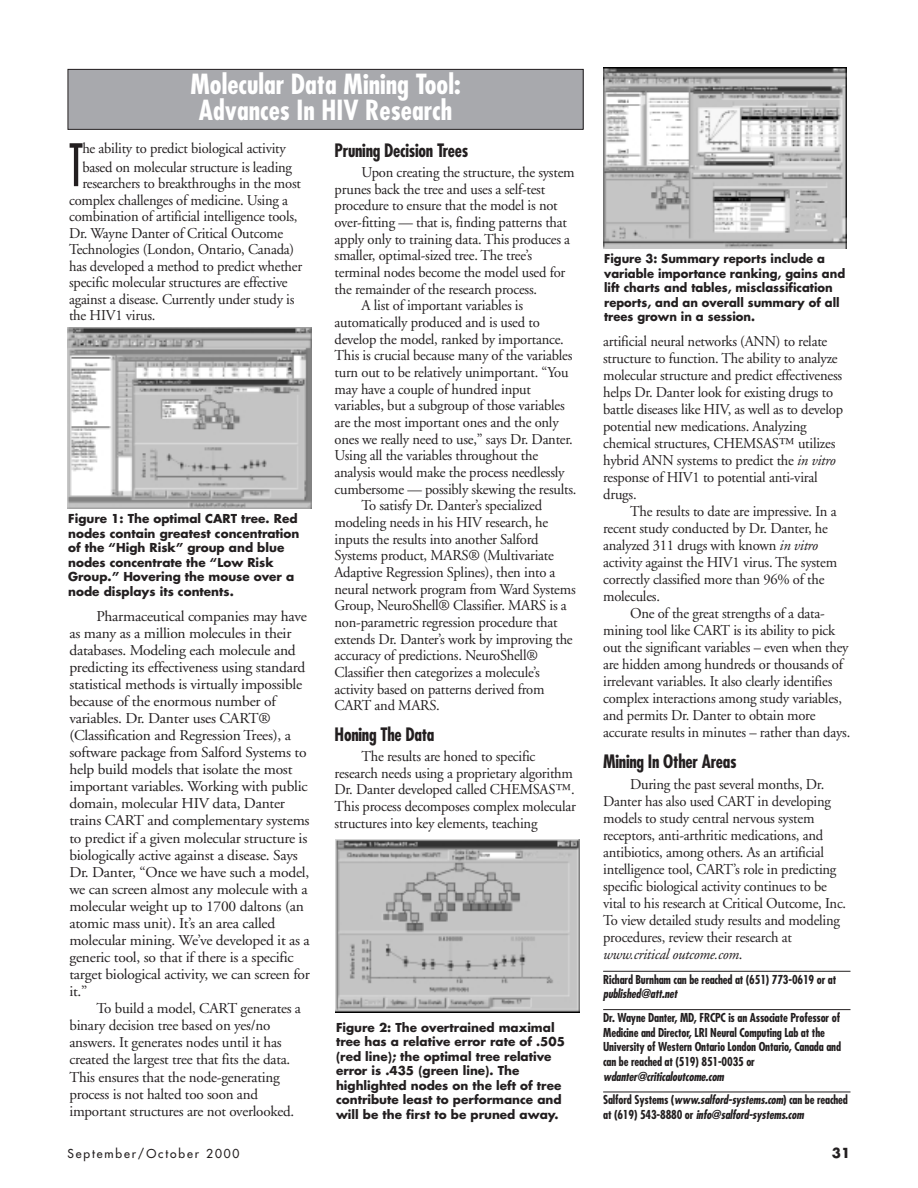
<style>
.page{position:relative;width:918px;height:1188px;background:#fff}
.page>*{position:absolute;margin:0;border:0;box-sizing:border-box;transform-origin:0 0}
.t1{font:60.15px "Industria Solid";color:#231f20}
.t2{font:700 condensed 27px/25.5px "Futura";color:#fff;text-align:center}
.t3{font:700 condensed 18px "Futura";letter-spacing:-.015em;color:#231f20}
.t4{font:15px/17px "Adobe Garamond";letter-spacing:-.015em;color:#231f20}
.t5{font:700 13.5px "Futura";color:#231f20}
.t6{font:700 12px/14.5px "Futura";color:#231f20}
.t7{font:700 condensed 12px/14.7px "Futura";letter-spacing:-.015em;color:#231f20}
.t8{font:700 12px/14.5px "Futura";color:#231f20;scale:.96 1}
.t9{font:italic 700 condensed 12px/23.7px "Futura";letter-spacing:-.015em;color:#231f20}
.t10{font:12px "Futura";letter-spacing:.155em;color:#231f20}
.s1{font-style:italic}
.s2{font-style:normal}
</style>
<div class="page">
<hr style="left:603px;top:971px;width:247px;height:1px;background:#231f20">
<hr style="left:603px;top:1009px;width:247px;height:1px;background:#231f20">
<hr style="left:603px;top:1092px;width:247px;height:1px;background:#231f20">
<div style="left:335px;top:836px;width:243px;height:181px;background:linear-gradient(to right,#fff,#fff)"></div>
<img style="left:335px;top:840px;width:245px;height:173px">
<img style="left:68px;top:327px;width:243px;height:182px">
<div style="left:68px;top:69px;width:515px;height:60px;background:#a8a9ad"></div>
<div style="left:68px;top:69px;width:516px;height:61px;border:1px solid #231f20"></div>
<img style="left:604px;top:67px;width:242px;height:181px">
<h2 class="t2" style="left:190px;top:74px;width:272px">Molecular Data Mining Tool:<br>Advances In HIV Research</h2>
<p class="t3" style="left:335px;top:142px;width:135px">Pruning Decision Trees</p>
<p class="t4" style="left:362px;top:165px;width:215px">Upon creating the structure, the system</p>
<p class="t4" style="left:335px;top:182px;width:212px">prunes back the tree and uses a self-test</p>
<p class="t4" style="left:335px;top:198px;width:225px">procedure to ensure that the model is not</p>
<p class="t4" style="left:335px;top:215px;width:234px">over-fitting — that is, finding patterns that</p>
<p class="t4" style="left:335px;top:232px;width:237px">apply only to training data. This produces a</p>
<p class="t4" style="left:335px;top:248px;width:199px">smaller, optimal-sized tree. The tree’s</p>
<p class="t4" style="left:335px;top:265px;width:232px">terminal nodes become the model used for</p>
<p class="t4" style="left:335px;top:282px;width:204px">the remainder of the research process.</p>
<p class="t4" style="left:362px;top:298px;width:163px">A list of important variables is</p>
<p class="t4" style="left:335px;top:315px;width:207px">automatically produced and is used to</p>
<p class="t4" style="left:335px;top:332px;width:231px">develop the model, ranked by importance.</p>
<p class="t4" style="left:335px;top:348px;width:239px">This is crucial because many of the variables</p>
<p class="t4" style="left:335px;top:365px;width:235px">turn out to be relatively unimportant. “You</p>
<p class="t4" style="left:335px;top:382px;width:198px">may have a couple of hundred input</p>
<p class="t4" style="left:335px;top:398px;width:232px">variables, but a subgroup of those variables</p>
<p class="t4" style="left:335px;top:415px;width:226px">are the most important ones and the only</p>
<p class="t4" style="left:335px;top:432px;width:240px">ones we really need to use,” says Dr. Danter.</p>
<p class="t4" style="left:335px;top:448px;width:205px">Using all the variables throughout the</p>
<p class="t4" style="left:335px;top:465px;width:232px">analysis would make the process needlessly</p>
<p class="t4" style="left:335px;top:482px;width:243px">cumbersome — possibly skewing the results.</p>
<p class="t4" style="left:362px;top:498px;width:182px">To satisfy Dr. Danter’s specialized</p>
<p class="t4" style="left:335px;top:515px;width:215px">modeling needs in his HIV research, he</p>
<p class="t4" style="left:335px;top:532px;width:206px">inputs the results into another Salford</p>
<p class="t4" style="left:335px;top:548px;width:221px">Systems product, MARS® (Multivariate</p>
<p class="t4" style="left:335px;top:565px;width:222px">Adaptive Regression Splines), then into a</p>
<p class="t4" style="left:335px;top:582px;width:243px">neural network program from Ward Systems</p>
<p class="t4" style="left:335px;top:598px;width:234px">Group, NeuroShell® Classifier. MARS is a</p>
<p class="t4" style="left:335px;top:615px;width:225px">non-parametric regression procedure that</p>
<p class="t4" style="left:335px;top:632px;width:240px">extends Dr. Danter’s work by improving the</p>
<p class="t4" style="left:335px;top:648px;width:205px">accuracy of predictions. NeuroShell®</p>
<p class="t4" style="left:335px;top:665px;width:207px">Classifier then categorizes a molecule’s</p>
<p class="t4" style="left:335px;top:682px;width:212px">activity based on patterns derived from</p>
<p class="t4" style="left:335px;top:698px;width:107px">CART and MARS.</p>
<p class="t3" style="left:335px;top:727px;width:101px">Honing The Data</p>
<p class="t4" style="left:335px;top:749px;width:243px;text-indent:27px">The results are honed to specific research needs using a proprietary algorithm Dr. Danter developed called CHEMSAS™.<br>This process decomposes complex molecular structures into key elements, teaching</p>
<h1 class="t1" style="left:69px;top:143px;width:15px">T</h1>
<p class="t4" style="left:82px;top:140px;width:211px;line-height:18.6px">he ability to predict biological activity based on molecular structure is leading</p>
<p class="t4" style="left:69px;top:177px;width:235px;line-height:16.5px;text-indent:13px">researchers to breakthroughs in the most complex challenges of medicine. Using a combination of artificial intelligence tools, Dr. Wayne Danter of Critical Outcome Technologies (London, Ontario, Canada) has developed a method to predict whether specific molecular structures are effective against a disease. Currently under study is the HIV1 virus.</p>
<p class="t6" style="left:68px;top:513px;width:233px">Figure 1: The optimal CART tree. Red nodes contain greatest concentration of the “High Risk” group and blue nodes concentrate the “Low Risk Group.” Hovering the mouse over a node displays its contents.</p>
<p class="t4" style="left:69px;top:609px;width:242px;text-indent:27px">Pharmaceutical companies may have as many as a million molecules in their databases. Modeling each molecule and predicting its effectiveness using standard statistical methods is virtually impossible because of the enormous number of variables. Dr. Danter uses CART® (Classification and Regression Trees), a software package from Salford Systems to help build models that isolate the most important variables. Working with public domain, molecular HIV data, Danter trains CART and complementary systems to predict if a given molecular structure is biologically active against a disease. Says Dr. Danter, “Once we have such a model, we can screen almost any molecule with a molecular weight up to 1700 daltons (an atomic mass unit). It’s an area called molecular mining. We’ve developed it as a generic tool, so that if there is a specific target biological activity, we can screen for it.”</p>
<p class="t4" style="left:69px;top:1001px;width:233px;text-indent:27px">To build a model, CART generates a binary decision tree based on yes/no answers. It generates nodes until it has created the largest tree that fits the data.<br>This ensures that the node-generating process is not halted too soon and important structures are not overlooked.</p>
<p class="t6" style="left:336px;top:1021px;width:230px">Figure 2: The overtrained maximal tree has a relative error rate of .505 (red line); the optimal tree relative error is .435 (green line). The highlighted nodes on the left of tree contribute least to performance and will be the first to be pruned away.</p>
<p class="t8" style="left:604px;top:253px;width:253px">Figure 3: Summary reports include a variable importance ranking, gains and lift charts and tables, misclassification reports, and an overall summary of all trees grown in a session.</p>
<p class="t4" style="left:603px;top:334px;width:241px">artificial neural networks (ANN) to relate structure to function. The ability to analyze molecular structure and predict effectiveness helps Dr. Danter look for existing drugs to battle diseases like HIV, as well as to develop potential new medications. Analyzing chemical structures, CHEMSAS™ utilizes hybrid ANN systems to predict the <span class="s1">in vitro </span>response of HIV1 to potential anti-viral drugs.</p>
<p class="t4" style="left:603px;top:504px;width:236px;text-indent:27px">The results to date are impressive. In a recent study conducted by Dr. Danter, he analyzed 311 drugs with known <span class="s1">in vitro </span>activity against the HIV1 virus. The system correctly classified more than 96% of the molecules.</p>
<p class="t4" style="left:603px;top:606px;width:249px;text-indent:27px">One of the great strengths of a data&shy;mining tool like CART is its ability to pick out the significant variables – even when they are hidden among hundreds or thousands of irrelevant variables. It also clearly identifies complex interactions among study variables, and permits Dr. Danter to obtain more accurate results in minutes – rather than days.</p>
<p class="t3" style="left:603px;top:754px;width:135px">Mining In Other Areas</p>
<p class="t4" style="left:603px;top:777px;width:245px;text-indent:27px">During the past several months, Dr.<br>Danter has also used CART in developing models to study central nervous system receptors, anti-arthritic medications, and antibiotics, among others. As an artificial intelligence tool, CART’s role in predicting specific biological activity continues to be vital to his research at Critical Outcome, Inc.<br>To view detailed study results and modeling procedures, review their research at <span class="s1">www.critical outcome.com</span>.</p>
<p class="t7" style="left:603px;top:973px;width:235px">Richard Burnham can be reached at (651) 773-0619 or at</p>
<p class="t9" style="left:603px;top:983px;width:76px">published@att.net</p>
<p class="t7" style="left:603px;top:1011px;width:239px">Dr. Wayne Danter, MD, FRCPC is an Associate Professor of Medicine and Director, LRI Neural Computing Lab at the University of Western Ontario London Ontario, Canada and can be reached at (519) 851-0035 or</p>
<p class="t9" style="left:603px;top:1065px;width:246px">wdanter@criticaloutcome.com<br><span class="s2">Salford Systems (</span>www.salford-systems.com<span class="s2">) can be reached</span></p>
<p class="t9" style="left:603px;top:1104px;width:202px"><span class="s2">at (619) 543-8880 or</span> info@salford-systems.com</p>
<p class="t10" style="left:68px;top:1147px;width:174px">September/October 2000</p>
<p class="t5" style="left:832px;top:1147px;width:20px">31</p>
</div>
